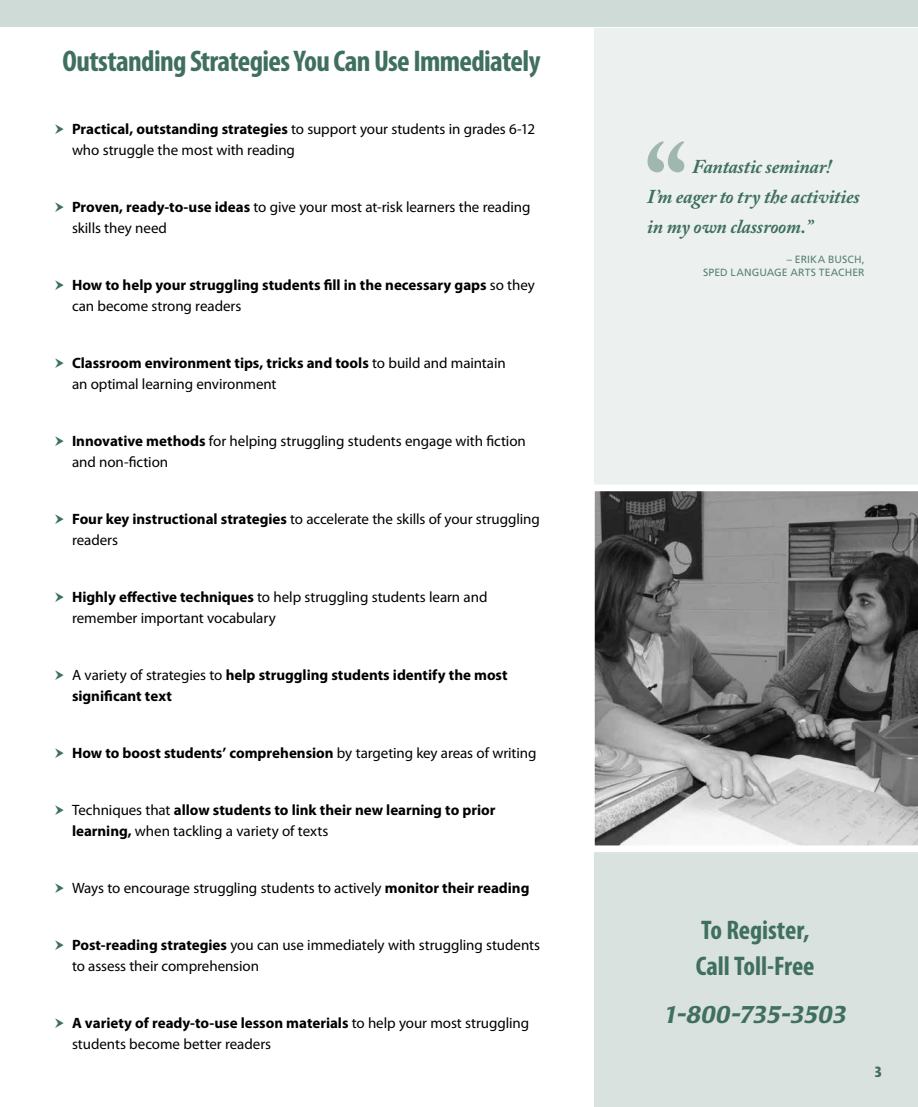
<style>
.page{position:relative;width:918px;height:1107px;background:#fff}
.page>*{position:absolute;margin:0;border:0;box-sizing:border-box;transform-origin:0 0}
.t1{font:700 condensed 30px "Myriad Pro";letter-spacing:-.02em;color:#3f6f60}
.t2{font:700 condensed 27px/36px "Myriad Pro";color:#3f6f60}
.t3{font:italic 500 24px "Laudatio BQ";letter-spacing:-.02em;color:#3f6f60}
.t4{font:italic 700 19.5px/30px "Adobe Caslon Pro";letter-spacing:-.01em;color:#3f6f60}
.t5{font:15px/21px "Myriad Pro";letter-spacing:-.005em;color:#000}
.t6{font:700 15px/21px "Myriad Pro";color:#000}
.t7{font:700 condensed 15px "Laudatio BQ";color:#3f6f60}
.t8{font:10.5px/12.6px "Frutiger LT Std";letter-spacing:.01em;color:#5a8376;text-align:right}
.s1{font-weight:700}
.s2{font-weight:400}
</style>
<div class="page">
<div style="left:0;top:0;width:918px;height:27px;background:#cfdbd7"></div>
<div style="left:594px;top:834px;width:324px;height:273px;background:#d9e2df"></div>
<div style="left:594px;top:28px;width:324px;height:756px;background:#ecf1ef"></div>
<svg style="left:648px;top:141px;width:36px;height:31px"></svg>
<svg style="left:594px;top:485px;width:324px;height:367px;background:#818181"></svg>
<h1 class="t1" style="left:63px;top:42px;width:479px">Outstanding Strategies You Can Use Immediately</h1>
<p class="t5" style="left:72px;top:118px;width:465px"><span class="s1">Practical, outstanding strategies</span> to support your students in grades 6-12 who struggle the most with reading</p>
<p class="t5" style="left:72px;top:196px;width:460px"><span class="s1">Proven, ready-to-use ideas</span> to give your most at-risk learners the reading skills they need</p>
<p class="t6" style="left:72px;top:274px;width:464px">How to help your struggling students fill in the necessary gaps <span class="s2">so they can become strong readers</span></p>
<p class="t5" style="left:72px;top:352px;width:435px"><span class="s1">Classroom environment tips, tricks and tools</span> to build and maintain an optimal learning environment</p>
<p class="t5" style="left:72px;top:430px;width:455px"><span class="s1">Innovative methods</span> for helping struggling students engage with fiction and non-fiction</p>
<p class="t5" style="left:72px;top:508px;width:469px"><span class="s1">Four key instructional strategies</span> to accelerate the skills of your struggling readers</p>
<p class="t5" style="left:72px;top:586px;width:417px"><span class="s1">Highly effective techniques</span> to help struggling students learn and remember important vocabulary</p>
<p class="t6" style="left:72px;top:664px;width:437px"><span class="s2">A variety of strategies to</span> help struggling students identify the most significant text</p>
<p class="t6" style="left:72px;top:742px;width:466px">How to boost students’ comprehension <span class="s2">by targeting key areas of writing</span></p>
<p class="t6" style="left:72px;top:799px;width:425px"><span class="s2">Techniques that</span> allow students to link their new learning to prior learning, <span class="s2">when tackling a variety of texts</span></p>
<p class="t5" style="left:72px;top:877px;width:459px">Ways to encourage struggling students to actively <span class="s1">monitor their reading</span></p>
<p class="t5" style="left:72px;top:934px;width:470px"><span class="s1">Post-reading strategies</span> you can use immediately with struggling students to assess their comprehension</p>
<p class="t5" style="left:72px;top:1012px;width:459px"><span class="s1">A variety of ready-to-use lesson materials</span> to help your most struggling students become better readers</p>
<h3 class="t4" style="left:647px;top:151px;width:214px;text-indent:45px">Fantastic seminar!<br>I’m eager to try the activities in my own classroom.”</h3>
<p class="t8" style="left:703px;top:253px;width:163px">– ERIKA BUSCH,<br>SPED LANGUAGE ARTS TEACHER</p>
<h2 class="t2" style="left:696px;top:912px;width:120px">To Register,<br>Call Toll-Free</h2>
<h3 class="t3" style="left:664px;top:1001px;width:185px">1-800-735-3503</h3>
<p class="t7" style="left:874px;top:1063px;width:9px">3</p>
</div>
